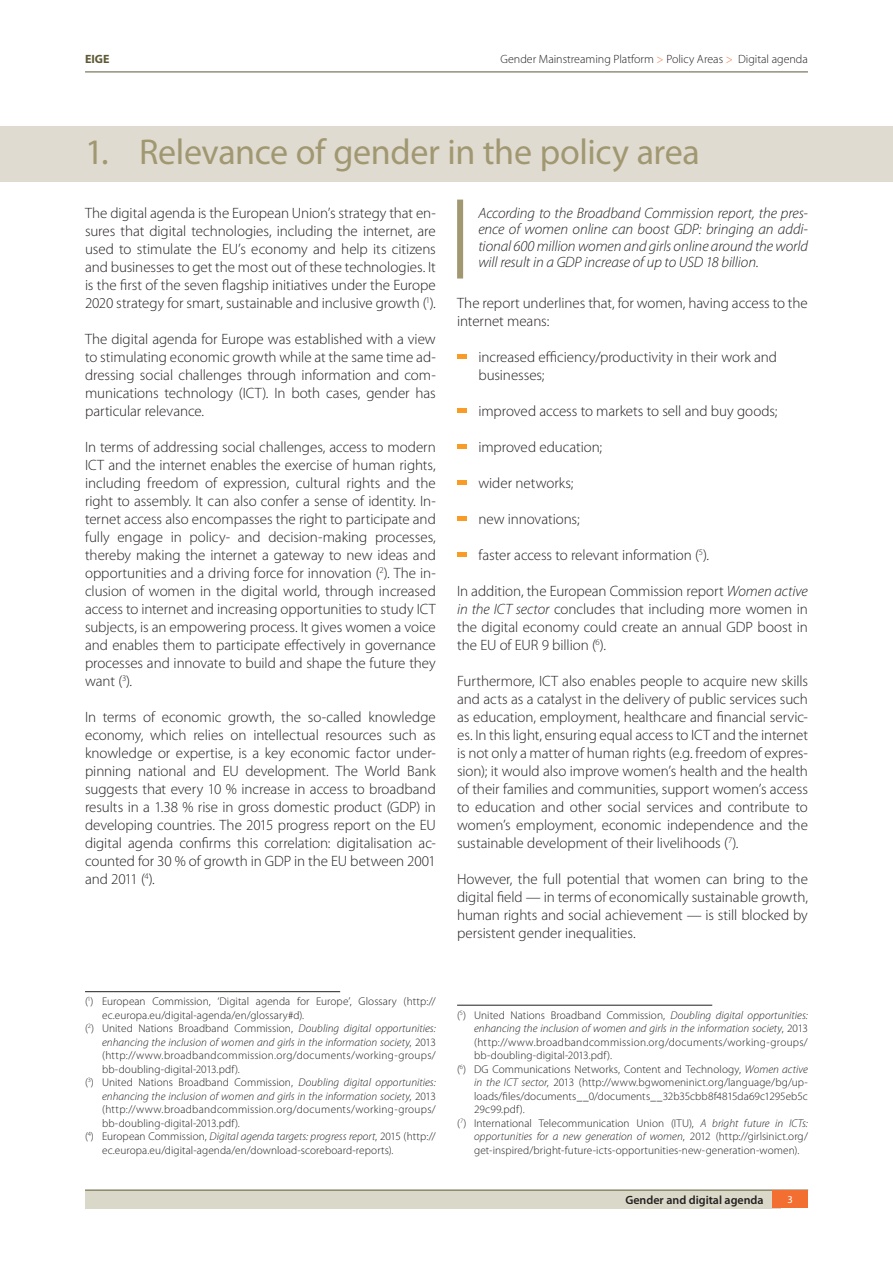
<style>
.page{position:relative;width:893px;height:1263px;background:#fff}
.page>*{position:absolute;margin:0;border:0;box-sizing:border-box;transform-origin:0 0}
.t1{font:36px "Myriad Pro";letter-spacing:-.01em;color:#a19872}
.Body_text{font:300 15px/18px "Myriad Pro";letter-spacing:-.005em;color:#231f20;text-align:justify}
.Box{font:italic 300 15px/16.5px "Myriad Pro";letter-spacing:-.01em;color:#231f20;text-align:justify}
.Bullet_L1{font:300 15px/18px "Myriad Pro";letter-spacing:-.005em;color:#231f20}
.t2{font:300 12px "Myriad Pro";color:#231f20}
.t3{font:600 12px "Myriad Pro";color:#231f20}
.t4{font:700 12px "Myriad Pro";color:#5e5935}
.Footnote{font:300 11.25px/13.5px "Myriad Pro";letter-spacing:.01em;color:#231f20;text-align:justify}
.t5{font:10.5px "Myriad Pro";color:#fff}
.s1{color:#f36e31}
.s2{font-style:italic}
</style>
<div class="page">
<div style="left:85px;top:1190px;width:696px;height:18px;background:#dad8c8"></div>
<hr style="left:85px;top:1190px;width:723px;height:1px;background:#5e5935">
<div style="left:772px;top:1190px;width:36px;height:18px;background:#f36e31"></div>
<hr style="left:85px;top:72px;width:723px;height:1px;background:#5e5935">
<div style="left:0;top:126px;width:893px;height:55px;background:#dfdbd1"></div>
<hr style="left:85px;top:991px;width:255px;height:1px;background:#231f20">
<div style="left:457px;top:354px;width:9px;height:5px;background:#f89c27"></div>
<div style="left:457px;top:408px;width:9px;height:5px;background:#f89c27"></div>
<div style="left:457px;top:444px;width:9px;height:5px;background:#f89c27"></div>
<div style="left:457px;top:480px;width:9px;height:5px;background:#f89c27"></div>
<div style="left:457px;top:516px;width:9px;height:5px;background:#f89c27"></div>
<div style="left:457px;top:552px;width:9px;height:5px;background:#f89c27"></div>
<hr style="left:457px;top:1005px;width:255px;height:1px;background:#231f20">
<div style="left:457px;top:200px;width:6px;height:79px;background:#a19872"></div>
<p class="t4" style="left:85px;top:51px;width:26px">EIGE</p>
<p class="t2" style="left:501px;top:53px;width:309px">Gender Mainstreaming Platform <span class="s1">&gt;</span> Policy Areas <span class="s1">&gt;</span> Digital agenda</p>
<p class="t1" style="left:85px;top:129px;width:616px">1. Relevance of gender in the policy area</p>
<p class="Body_text" style="left:85px;top:204px;width:352px">The digital agenda is the European Union’s strategy that en&shy;sures that digital technologies, including the internet, are used to stimulate the EU’s economy and help its citizens and businesses to get the most out of these technologies. It is the first of the seven flagship initiatives under the Europe 2020 strategy for smart, sustainable and inclusive growth (<sup>1</sup>).</p>
<p class="Body_text" style="left:85px;top:330px;width:352px">The digital agenda for Europe was established with a view to stimulating economic growth while at the same time ad&shy;dressing social challenges through information and com&shy;munications technology (ICT). In both cases, gender has particular relevance.</p>
<p class="Body_text" style="left:85px;top:438px;width:352px">In terms of addressing social challenges, access to modern ICT and the internet enables the exercise of human rights, including freedom of expression, cultural rights and the right to assembly. It can also confer a sense of identity. In&shy;ternet access also encompasses the right to participate and fully engage in policy- and decision-making processes, thereby making the internet a gateway to new ideas and opportunities and a driving force for innovation (<sup>2</sup>). The in&shy;clusion of women in the digital world, through increased access to internet and increasing opportunities to study ICT subjects, is an empowering process. It gives women a voice and enables them to participate effectively in governance processes and innovate to build and shape the future they want (<sup>3</sup>).</p>
<p class="Body_text" style="left:85px;top:708px;width:352px">In terms of economic growth, the so-called knowledge economy, which relies on intellectual resources such as knowledge or expertise, is a key economic factor under&shy;pinning national and EU development. The World Bank suggests that every 10 % increase in access to broadband results in a 1.38 % rise in gross domestic product (GDP) in developing countries. The 2015 progress report on the EU digital agenda confirms this correlation: digitalisation ac&shy;counted for 30 % of growth in GDP in the EU between 2001 and 2011 (<sup>4</sup>).</p>
<p class="Box" style="left:478px;top:205px;width:331px">According to the Broadband Commission report, the pres&shy;ence of women online can boost GDP: bringing an addi&shy;tional 600 million women and girls online around the world will result in a GDP increase of up to USD 18 billion.</p>
<p class="Body_text" style="left:457px;top:294px;width:352px">The report underlines that, for women, having access to the internet means:</p>
<p class="Bullet_L1" style="left:478px;top:348px;width:300px">increased efficiency/productivity in their work and businesses;</p>
<p class="Bullet_L1" style="left:478px;top:402px;width:301px">improved access to markets to sell and buy goods;</p>
<p class="Bullet_L1" style="left:478px;top:438px;width:125px">improved education;</p>
<p class="Bullet_L1" style="left:478px;top:474px;width:97px">wider networks;</p>
<p class="Bullet_L1" style="left:478px;top:510px;width:103px">new innovations;</p>
<p class="Bullet_L1" style="left:478px;top:546px;width:232px">faster access to relevant information (<sup>5</sup>).</p>
<p class="Body_text" style="left:457px;top:582px;width:352px">In addition, the European Commission report <span class="s2">Women active in the ICT sector</span> concludes that including more women in the digital economy could create an annual GDP boost in the EU of EUR 9 billion (<sup>6</sup>).</p>
<p class="Body_text" style="left:457px;top:672px;width:352px">Furthermore, ICT also enables people to acquire new skills and acts as a catalyst in the delivery of public services such as education, employment, healthcare and financial servic&shy;es. In this light, ensuring equal access to ICT and the internet is not only a matter of human rights (e.g. freedom of expres&shy;sion); it would also improve women’s health and the health of their families and communities, support women’s access to education and other social services and contribute to women’s employment, economic independence and the sustainable development of their livelihoods (<sup>7</sup>).</p>
<p class="Body_text" style="left:457px;top:870px;width:352px">However, the full potential that women can bring to the digital field — in terms of economically sustainable growth, human rights and social achievement — is still blocked by persistent gender inequalities.</p>
<p class="Footnote" style="left:102px;top:995px;width:335px;text-indent:-17px">(<sup>1</sup>) European Commission, ‘Digital agenda for Europe’, Glossary (http:// ec.europa.eu/digital-agenda/en/glossary#d).</p>
<p class="Footnote" style="left:102px;top:1022px;width:335px;text-indent:-17px">(<sup>2</sup>) United Nations Broadband Commission, <span class="s2">Doubling digital opportunities: enhancing the inclusion of women and girls in the information society</span>, 2013 (http://www.broadbandcommission.org/documents/working-groups/ bb-doubling-digital-2013.pdf).</p>
<p class="Footnote" style="left:102px;top:1076px;width:335px;text-indent:-17px">(<sup>3</sup>) United Nations Broadband Commission, <span class="s2">Doubling digital opportunities: enhancing the inclusion of women and girls in the information society</span>, 2013 (http://www.broadbandcommission.org/documents/working-groups/ bb-doubling-digital-2013.pdf).</p>
<p class="Footnote" style="left:102px;top:1130px;width:335px;text-indent:-17px">(<sup>4</sup>) European Commission, <span class="s2">Digital agenda targets: progress report</span>, 2015 (http:// ec.europa.eu/digital-agenda/en/download-scoreboard-reports).</p>
<p class="Footnote" style="left:474px;top:1008px;width:335px;text-indent:-17px">(<sup>5</sup>) United Nations Broadband Commission, <span class="s2">Doubling digital opportunities: enhancing the inclusion of women and girls in the information society</span>, 2013 (http://www.broadbandcommission.org/documents/working-groups/ bb-doubling-digital-2013.pdf).</p>
<p class="Footnote" style="left:474px;top:1062px;width:335px;text-indent:-17px">(<sup>6</sup>) DG Communications Networks, Content and Technology, <span class="s2">Women active in the ICT sector</span>, 2013 (http://www.bgwomeninict.org/language/bg/up&shy;loads/files/documents__0/documents__32b35cbb8f4815da69c1295eb5c 29c99.pdf).</p>
<p class="Footnote" style="left:474px;top:1116px;width:335px;text-indent:-17px">(<sup>7</sup>) International Telecommunication Union (ITU), <span class="s2">A bright future in ICTs: opportunities for a new generation of women</span>, 2012 (http://girlsinict.org/ get-inspired/bright-future-icts-opportunities-new-generation-women).</p>
<p class="t3" style="left:625px;top:1193px;width:140px">Gender and digital agenda</p>
<p class="t5" style="left:788px;top:1193px;width:7px">3</p>
</div>
